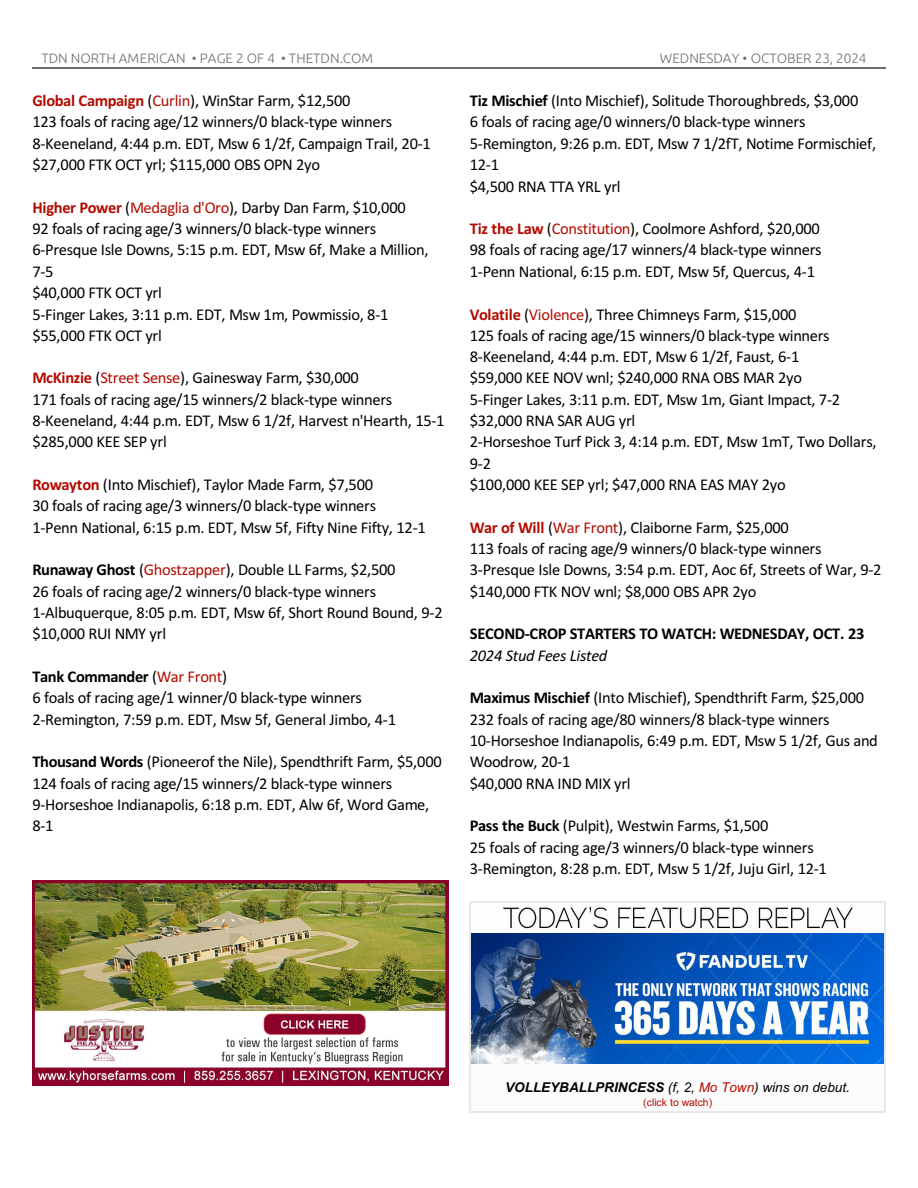
<style>
.page{position:relative;width:918px;height:1188px;background:#fff}
.page>*{position:absolute;margin:0;border:0;box-sizing:border-box;transform-origin:0 0}
.t1{font:16.5px/21.3px "Calibri";letter-spacing:-.02em;color:#000}
.t2{font:700 16.5px "Calibri";letter-spacing:-.02em;color:#000}
.t3{font:italic 16.5px "Calibri";letter-spacing:-.02em;color:#000}
.t4{font:300 13.5px "Ubuntu";color:#6e6e6e}
.t5{font:italic 700 13.5px "Arial";color:#000}
.t6{font:10.5px "Arial";color:#b30d00}
.s1{font-weight:700;color:#b30b00}
.s2{color:#b30b00}
.s3{font-weight:700}
.s4{font-weight:400}
.s5{font-weight:400;color:#b30b00}
</style>
<div class="page">
<hr style="left:32px;top:67px;width:853px;height:2px;background:#6e6e6e">
<img style="left:32px;top:880px;width:416px;height:205px">
<img style="left:471px;top:906px;width:413px;height:157px">
<hr style="left:470px;top:902px;width:1px;height:211px;background:#e8e8e8">
<hr style="left:884px;top:902px;width:1px;height:211px;background:#e8e8e8">
<hr style="left:470px;top:902px;width:415px;height:1px;background:#e8e8e8">
<hr style="left:470px;top:1112px;width:415px;height:1px;background:#e8e8e8">
<p class="t4" style="left:41px;top:53px;width:333px">TDN NORTH AMERICAN • PAGE 2 OF 4 • THETDN.COM</p>
<p class="t4" style="left:660px;top:53px;width:208px">WEDNESDAY • OCTOBER 23, 2024</p>
<p class="t1" style="left:32px;top:91px;width:400px"><span class="s1">Global Campaign</span> (<span class="s2">Curlin</span>), WinStar Farm, $12,500<br>123 foals of racing age/12 winners/0 black-type winners 8-Keeneland, 4:44 p.m. EDT, Msw 6 1/2f, Campaign Trail, 20-1 $27,000 FTK OCT yrl; $115,000 OBS OPN 2yo</p>
<p class="t1" style="left:32px;top:198px;width:398px"><span class="s1">Higher Power</span> (<span class="s2">Medaglia d'Oro</span>), Darby Dan Farm, $10,000<br>92 foals of racing age/3 winners/0 black-type winners 6-Presque Isle Downs, 5:15 p.m. EDT, Msw 6f, Make a Million, 7-5<br>$40,000 FTK OCT yrl<br>5-Finger Lakes, 3:11 p.m. EDT, Msw 1m, Powmissio, 8-1 $55,000 FTK OCT yrl</p>
<p class="t1" style="left:32px;top:369px;width:414px"><span class="s1">McKinzie</span> (<span class="s2">Street Sense</span>), Gainesway Farm, $30,000<br>171 foals of racing age/15 winners/2 black-type winners 8-Keeneland, 4:44 p.m. EDT, Msw 6 1/2f, Harvest n'Hearth, 15-1 $285,000 KEE SEP yrl</p>
<p class="t1" style="left:32px;top:475px;width:395px"><span class="s1">Rowayton</span> (Into Mischief), Taylor Made Farm, $7,500<br>30 foals of racing age/3 winners/0 black-type winners<br>1-Penn National, 6:15 p.m. EDT, Msw 5f, Fifty Nine Fifty, 12-1</p>
<p class="t1" style="left:32px;top:561px;width:412px"><span class="s3">Runaway Ghost</span> (<span class="s2">Ghostzapper</span>), Double LL Farms, $2,500<br>26 foals of racing age/2 winners/0 black-type winners 1-Albuquerque, 8:05 p.m. EDT, Msw 6f, Short Round Bound, 9-2 $10,000 RUI NMY yrl</p>
<p class="t1" style="left:32px;top:667px;width:365px"><span class="s3">Tank Commander</span> (<span class="s2">War Front</span>)<br>6 foals of racing age/1 winner/0 black-type winners<br>2-Remington, 7:59 p.m. EDT, Msw 5f, General Jimbo, 4-1</p>
<p class="t1" style="left:32px;top:753px;width:411px"><span class="s3">Thousand Words</span> (Pioneerof the Nile), Spendthrift Farm, $5,000<br>124 foals of racing age/15 winners/2 black-type winners 9-Horseshoe Indianapolis, 6:18 p.m. EDT, Alw 6f, Word Game, 8-1</p>
<p class="t1" style="left:470px;top:91px;width:408px"><span class="s3">Tiz Mischief</span> (Into Mischief), Solitude Thoroughbreds, $3,000<br>6 foals of racing age/0 winners/0 black-type winners 5-Remington, 9:26 p.m. EDT, Msw 7 1/2fT, Notime Formischief, 12-1<br>$4,500 RNA TTA YRL yrl</p>
<p class="t1" style="left:470px;top:219px;width:353px;text-align:justify"><span class="s1">Tiz the Law</span> (<span class="s2">Constitution</span>), Coolmore Ashford, $20,000<br>98 foals of racing age/17 winners/4 black-type winners 1-Penn National, 6:15 p.m. EDT, Msw 5f, Quercus, 4-1</p>
<p class="t1" style="left:470px;top:305px;width:408px"><span class="s1">Volatile</span> (<span class="s2">Violence</span>), Three Chimneys Farm, $15,000<br>125 foals of racing age/15 winners/0 black-type winners 8-Keeneland, 4:44 p.m. EDT, Msw 6 1/2f, Faust, 6-1<br>$59,000 KEE NOV wnl; $240,000 RNA OBS MAR 2yo<br>5-Finger Lakes, 3:11 p.m. EDT, Msw 1m, Giant Impact, 7-2 $32,000 RNA SAR AUG yrl<br>2-Horseshoe Turf Pick 3, 4:14 p.m. EDT, Msw 1mT, Two Dollars, 9-2<br>$100,000 KEE SEP yrl; $47,000 RNA EAS MAY 2yo</p>
<p class="t1" style="left:470px;top:518px;width:413px"><span class="s1">War of Will</span> (<span class="s2">War Front</span>), Claiborne Farm, $25,000<br>113 foals of racing age/9 winners/0 black-type winners 3-Presque Isle Downs, 3:54 p.m. EDT, Aoc 6f, Streets of War, 9-2 $140,000 FTK NOV wnl; $8,000 OBS APR 2yo</p>
<p class="t2" style="left:470px;top:627px;width:396px">SECOND-CROP STARTERS TO WATCH: WEDNESDAY, OCT. 23</p>
<p class="t3" style="left:470px;top:648px;width:139px">2024 Stud Fees Listed</p>
<p class="t1" style="left:470px;top:689px;width:410px"><span class="s3">Maximus Mischief</span> (Into Mischief), Spendthrift Farm, $25,000<br>232 foals of racing age/80 winners/8 black-type winners 10-Horseshoe Indianapolis, 6:49 p.m. EDT, Msw 5 1/2f, Gus and Woodrow, 20-1<br>$40,000 RNA IND MIX yrl</p>
<p class="t1" style="left:470px;top:817px;width:359px"><span class="s3">Pass the Buck</span> (Pulpit), Westwin Farms, $1,500<br>25 foals of racing age/3 winners/0 black-type winners<br>3-Remington, 8:28 p.m. EDT, Msw 5 1/2f, Juju Girl, 12-1</p>
<p class="t5" style="left:505px;top:1082px;width:346px">VOLLEYBALLPRINCESS <span class="s4">(f, 2,</span> <span class="s5">Mo Town</span><span class="s4">) wins on debut.</span></p>
<p class="t6" style="left:643px;top:1099px;width:70px">(click to watch)</p>
</div>
